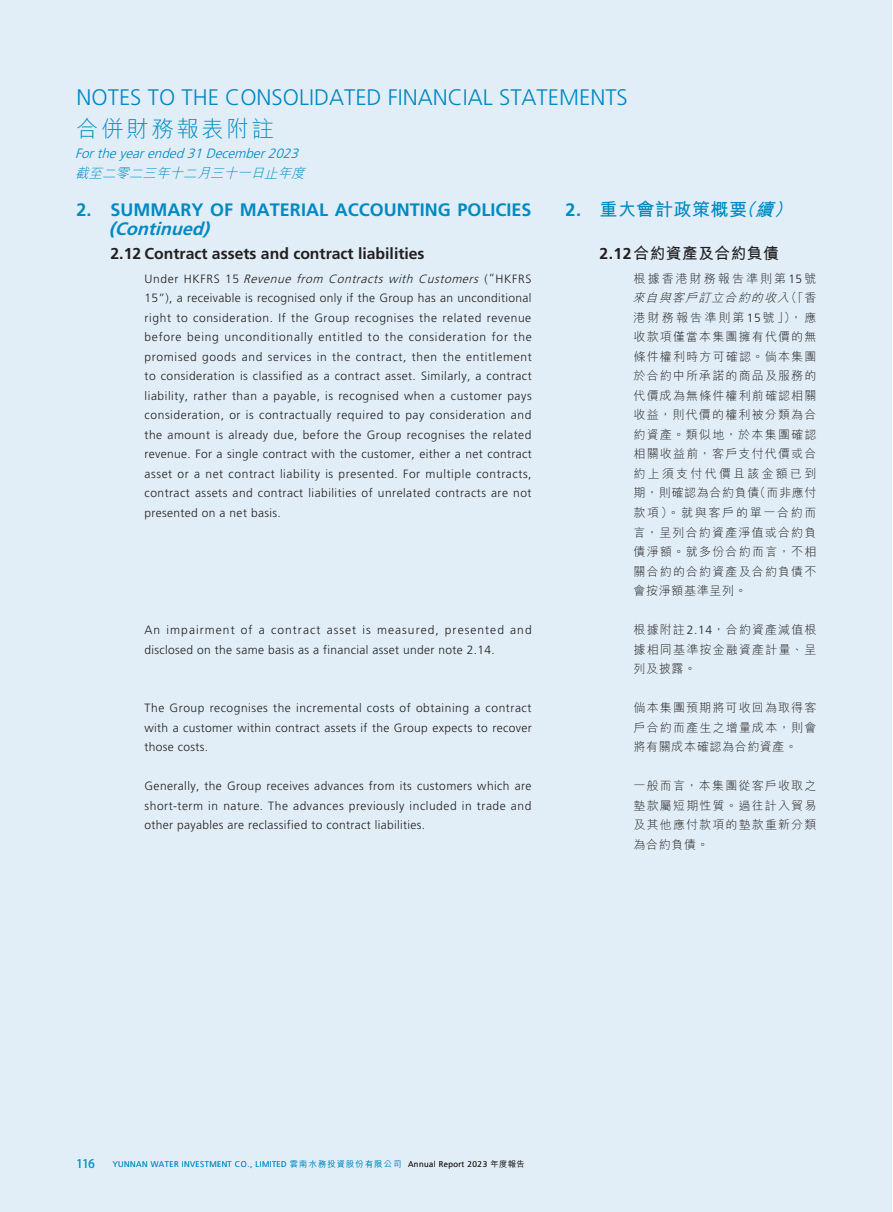
<style>
.page{position:relative;width:893px;height:1212px;background:#fff}
.page>*{position:absolute;margin:0;border:0;box-sizing:border-box;transform-origin:0 0}
.t1{font:300 22.5px "Frutiger LT Std";color:#0089c3}
.t2{font:300 22.5px "M Hei HK";letter-spacing:.11em;color:#0089c3}
._3__標題{font:700 18px/19.5px "Frutiger LT Std";color:#0089c3}
._8__標題---C{font:700 18px "M Hei HK";letter-spacing:.03em;color:#0089c3}
._4__副標題{font:700 15.75px "Frutiger LT Std";color:#231f20}
._9___副標題---C{font:700 15.75px "M Hei HK";letter-spacing:.03em;color:#231f20}
.t3{font:italic 300 13.5px "Frutiger LT Std";color:#0089c3}
.t4{font:italic 300 13.5px "M Hei HK";color:#0089c3}
.t5{font:13.5px "Myriad Pro";color:#0f98cb;scale:.9 1}
._1__內文{font:300 12px/19.5px "Frutiger LT Std";letter-spacing:.03em;color:#231f20;text-align:justify}
._6__內文---C{font:300 12px/19.5px "M Hei HK";letter-spacing:.095em;color:#231f20;text-align:justify}
._1__內文-2{font:300 12px/19.5px "Frutiger LT Std";letter-spacing:.09em;color:#231f20}
.t6{font:300 8.25px "Frutiger LT Std";letter-spacing:.055em;color:#0089c3}
.t7{font:300 8.25px "Frutiger LT Std";letter-spacing:.055em;color:#231f20}
.s1{font-style:italic}
.s2{font-family:"Frutiger LT Std"}
.s3{font-family:"M Hei HK"}
</style>
<div class="page">
<div style="left:0;top:0;width:892px;height:1212px;background:#e1eef7"></div>
<h1 class="t1" style="left:77px;top:85px;width:553px">NOTES TO THE CONSOLIDATED FINANCIAL STATEMENTS</h1>
<h1 class="t2" style="left:77px;top:117px;width:199px">合併財務報表附註</h1>
<p class="t3" style="left:75px;top:146px;width:229px">Fortheyearended31December2023</p>
<p class="t4" style="left:75px;top:166px;width:235px">截至二零二三年十二月三十一日止年度</p>
<p class="_3__標題" style="left:109px;top:200px;width:424px;text-indent:-32px">2. SUMMARY OF MATERIAL ACCOUNTING POLICIES <span class="s1">(Continued)</span></p>
<p class="_4__副標題" style="left:111px;top:244px;width:316px">2.12 Contract assets and contract liabilities</p>
<p class="_1__內文" style="left:145px;top:269px;width:389px">U n d e r H K F R S 1 5 <span class="s1">Revenue from Contracts with Customers</span> ( “ H K F R S 15”), a receivable is recognised only if the Group has an unconditional right to consideration. If the Group recognises the related revenue before being unconditionally entitled to the consideration for the promised goods and services in the contract, then the entitlement to consideration is classified as a contract asset. Similarly, a contract liability, rather than a payable, is recognised when a customer pays consideration, or is contractually required to pay consideration and the amount is already due, before the Group recognises the related revenue. For a single contract with the customer, either a net contract asset or a net contract liability is presented. For multiple contracts, contract assets and contract liabilities of unrelated contracts are not presented on a net basis.</p>
<p class="_8__標題---C" style="left:566px;top:196px;width:234px"><span class="s2">2.</span> 重大會計政策概要<span class="s1">（續）</span></p>
<p class="_9___副標題---C" style="left:600px;top:242px;width:181px"><span class="s2">2.12</span> 合約資產及合約負債</p>
<p class="_6__內文---C" style="left:632px;top:269px;width:186px">根據香港財務報告準則第<span class="s2">15</span>號<span class="s1">來自與客戶訂立合約的收入</span>（「香港財務報告準則第<span class="s2">15</span>號」），應收款項僅當本集團擁有代價的無條件權利時方可確認。倘本集團於合約中所承諾的商品及服務的代價成為無條件權利前確認相關收益，則代價的權利被分類為合約資產。類似地，於本集團確認相關收益前，客戶支付代價或合約上須支付代價且該金額已到期，則確認為合約負債（而非應付款項）。就與客戶的單一合約而言，呈列合約資產淨值或合約負債淨額。就多份合約而言，不相關合約的合約資產及合約負債不會按淨額基準呈列。</p>
<p class="_6__內文---C" style="left:634px;top:620px;width:184px">根據附註<span class="s2">2.14</span>，合約資產減值根據相同基準按金融資產計量、呈列及披露。</p>
<p class="_6__內文---C" style="left:634px;top:698px;width:184px">倘本集團預期將可收回為取得客戶合約而產生之增量成本，則會將有關成本確認為合約資產。</p>
<p class="_6__內文---C" style="left:634px;top:776px;width:184px">一般而言，本集團從客戶收取之墊款屬短期性質。過往計入貿易及其他應付款項的墊款重新分類為合約負債。</p>
<p class="_1__內文-2" style="left:145px;top:620px;width:389px">An impairment of a contract asset is measured, presented and disclosed on the same basis as a financial asset under note 2.14.</p>
<p class="_1__內文" style="left:145px;top:698px;width:389px">The Group recognises the incremental costs of obtaining a contract with a customer within contract assets if the Group expects to recover those costs.</p>
<p class="_1__內文" style="left:145px;top:776px;width:388px">Generally, the Group receives advances from its customers which are short-term in nature. The advances previously included in trade and other payables are reclassified to contract liabilities.</p>
<p class="t5" style="left:77px;top:1155px;width:22px">116</p>
<p class="t6" style="left:113px;top:1159px;width:290px">YUNNAN WATER INVESTMENT CO., LIMITED <span class="s3">雲南水務投資股份有限公司</span></p>
<p class="t7" style="left:408px;top:1159px;width:118px">Annual Report 2023 <span class="s3">年度報告</span></p>
</div>
